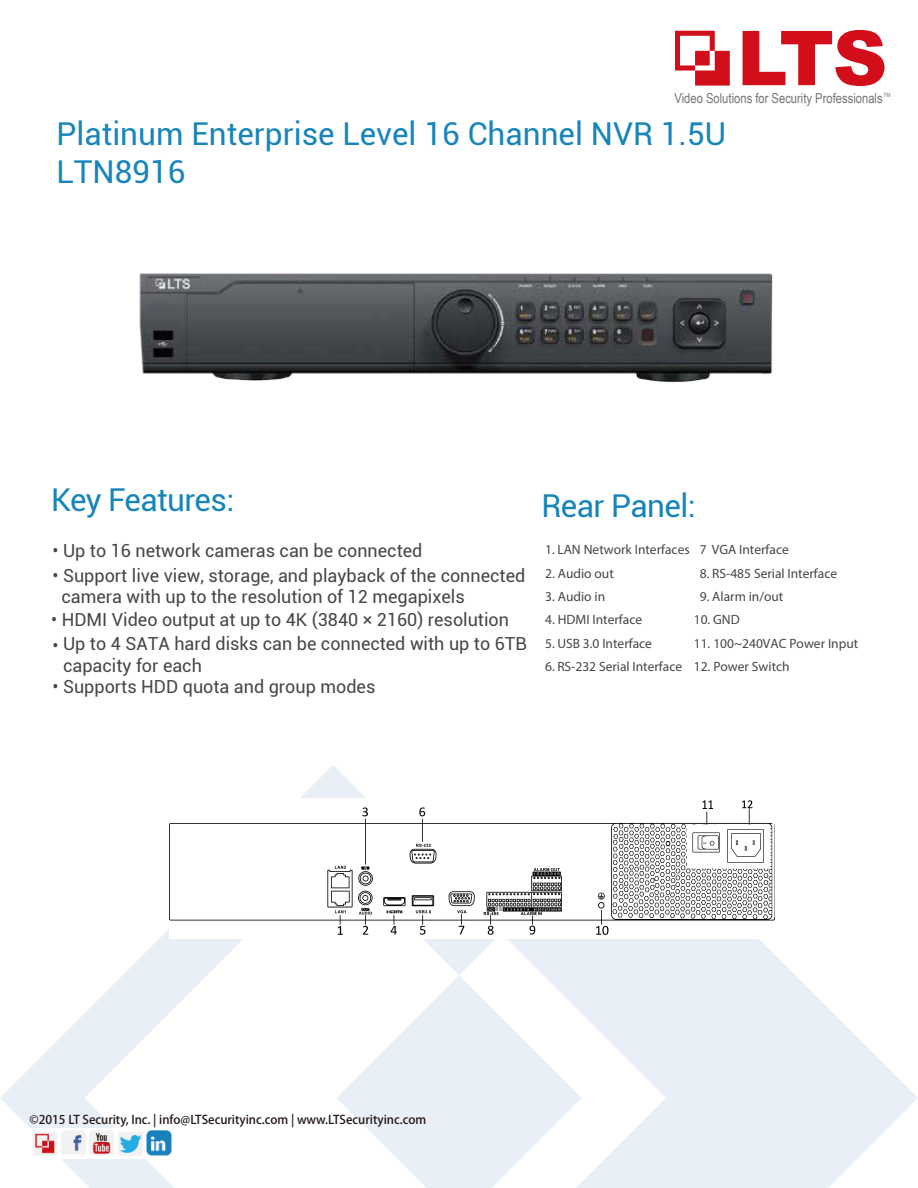
<style>
.page{position:relative;width:918px;height:1188px;background:#fff}
.page>*{position:absolute;margin:0;border:0;box-sizing:border-box;transform-origin:0 0}
.t1{font:31.5px/37.8px "Roboto";color:#1785b9}
.t2{font:31.5px "Roboto";letter-spacing:-.02em;color:#1785b9}
.t3{font:18px/21.6px "Roboto";color:#46464a}
.t4{font:13.65px "Arial Narrow";color:#757471}
.t5{font:13.5px "Myriad Pro";color:#46464a}
.t6{font:500 12px "Roboto";color:#221815}
.t7{font:5.7px "Arial Narrow";color:#757471}
</style>
<div class="page">
<svg style="left:0;top:765px;width:918px;height:423px"></svg>
<img style="left:30px;top:1129px;width:145px;height:30px">
<svg style="left:675px;top:31px;width:55px;height:55px"></svg>
<svg style="left:743px;top:30px;width:142px;height:56px"></svg>
<img style="left:139px;top:273px;width:634px;height:110px">
<img style="left:170px;top:798px;width:604px;height:140px">
<p class="t4" style="left:674px;top:88px;width:210px">Video Solutions for Security Professionals</p>
<p class="t7" style="left:884px;top:91px;width:8px">TM</p>
<h1 class="t1" style="left:56px;top:114px;width:671px">Platinum Enterprise Level 16 Channel NVR 1.5U<br>LTN8916</h1>
<h1 class="t2" style="left:51px;top:478px;width:185px">Key Features:</h1>
<h1 class="t2" style="left:542px;top:483px;width:156px">Rear Panel:</h1>
<p class="t3" style="left:52px;top:539px;width:371px">• Up to 16 network cameras can be connected</p>
<p class="t3" style="left:61px;top:564px;width:465px;text-indent:-9px">• Support live view, storage, and playback of the connected camera with up to the resolution of 12 megapixels</p>
<p class="t3" style="left:63px;top:632px;width:465px;text-indent:-11px">• Up to 4 SATA hard disks can be connected with up to 6TB capacity for each</p>
<p class="t3" style="left:53px;top:675px;width:324px">• Supports HDD quota and group modes</p>
<p class="t5" style="left:700px;top:541px;width:91px">7 VGA Interface</p>
<p class="t5" style="left:700px;top:565px;width:139px">8. RS-485 Serial Interface</p>
<p class="t5" style="left:700px;top:588px;width:85px">9. Alarm in/out</p>
<p class="t5" style="left:694px;top:611px;width:48px">10. GND</p>
<p class="t5" style="left:694px;top:635px;width:166px">11. 100~240VAC Power Input</p>
<p class="t5" style="left:545px;top:541px;width:146px">1. LAN Network Interfaces</p>
<p class="t5" style="left:545px;top:565px;width:70px">2. Audio out</p>
<p class="t5" style="left:545px;top:588px;width:61px">3. Audio in</p>
<p class="t5" style="left:545px;top:611px;width:98px">4. HDMI Interface</p>
<p class="t5" style="left:545px;top:635px;width:108px">5. USB 3.0 Interface</p>
<p class="t3" style="left:51px;top:609px;width:459px">• HDMI Video output at up to 4K (3840 × 2160) resolution</p>
<p class="t5" style="left:545px;top:658px;width:246px">6. RS-232 Serial Interface 12. Power Switch</p>
<p class="t6" style="left:29px;top:1112px;width:398px">©2015 LT Security, Inc. | info@LTSecurityinc.com | www.LTSecurityinc.com</p>
</div>
